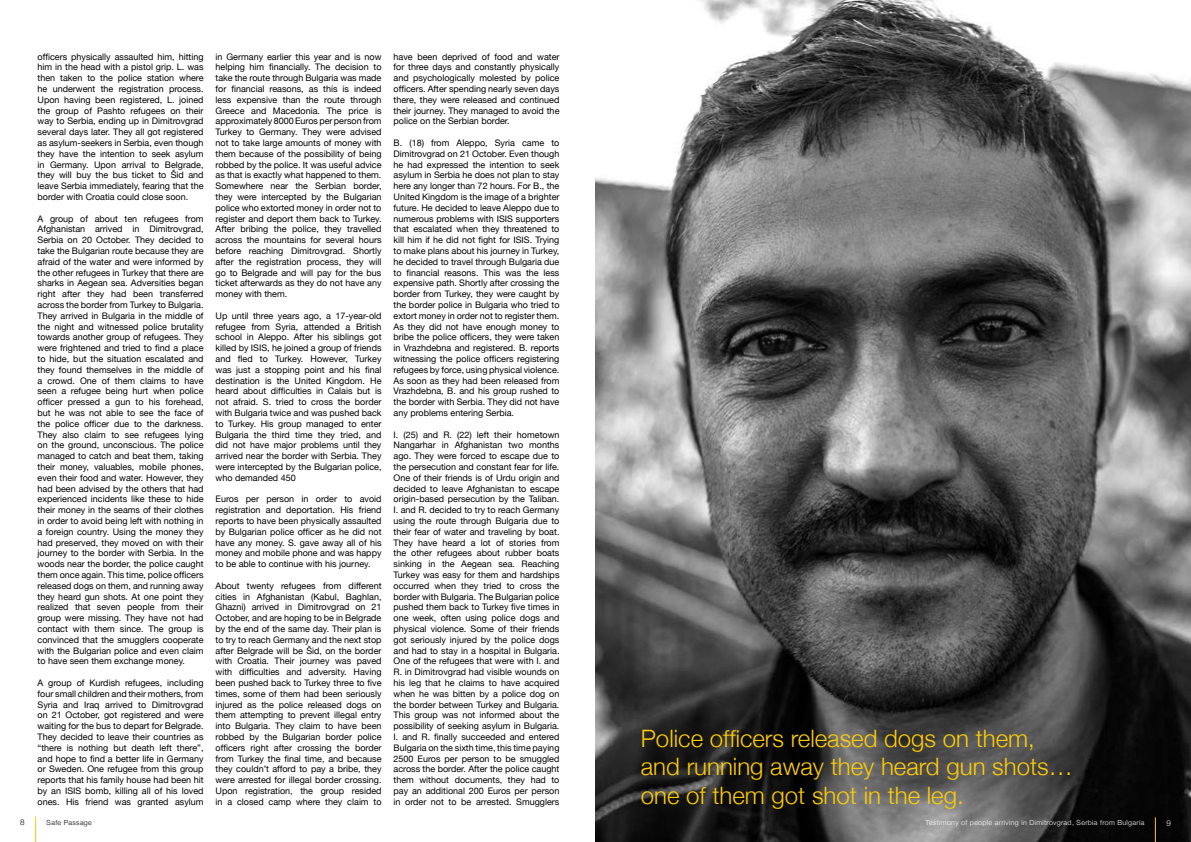
<style>
.page{position:relative;width:1191px;height:842px;background:#fff}
.page>*{position:absolute;margin:0;border:0;box-sizing:border-box;transform-origin:0 0}
.t1{font:300 24px/28.8px "Helvetica Neue";color:#ffcb05}
.t2{font:9px/10.8px "Helvetica Neue";color:#000;text-align:justify}
.t3{font:300 8px "Helvetica Neue";color:#fff}
.t4{font:300 8px "Helvetica Neue";color:#000}
.t5{font:300 7px "Helvetica Neue";letter-spacing:.05em;color:#fff}
.t6{font:300 7px "Helvetica Neue";letter-spacing:.05em;color:#000}
</style>
<div class="page">
<img style="left:595px;top:0;width:596px;height:842px">
<svg style="left:1155px;top:817px;width:1px;height:25px"></svg>
<svg style="left:35px;top:817px;width:1px;height:25px"></svg>
<p class="t2" style="left:38px;top:52px;width:167px">officers physically assaulted him, hitting him in the head with a pistol grip. L. was then taken to the police station where he underwent the registration process.<br>Upon having been registered, L. joined the group of Pashto refugees on their way to Serbia, ending up in Dimitrovgrad several days later. They all got registered as asylum-seekers in Serbia, even though they have the intention to seek asylum in Germany. Upon arrival to Belgrade, they will buy the bus ticket to Šid and leave Serbia immediately, fearing that the border with Croatia could close soon.</p>
<p class="t2" style="left:38px;top:214px;width:167px">A group of about ten refugees from Afghanistan arrived in Dimitrovgrad, Serbia on 20 October. They decided to take the Bulgarian route because they are afraid of the water and were informed by the other refugees in Turkey that there are sharks in Aegean sea. Adversities began right after they had been transferred across the border from Turkey to Bulgaria.<br>They arrived in Bulgaria in the middle of the night and witnessed police brutality towards another group of refugees. They were frightened and tried to find a place to hide, but the situation escalated and they found themselves in the middle of a crowd. One of them claims to have seen a refugee being hurt when police officer pressed a gun to his forehead, but he was not able to see the face of the police officer due to the darkness.<br>They also claim to see refugees lying on the ground, unconscious. The police managed to catch and beat them, taking their money, valuables, mobile phones, even their food and water. However, they had been advised by the others that had experienced incidents like these to hide their money in the seams of their clothes in order to avoid being left with nothing in a foreign country. Using the money they had preserved, they moved on with their journey to the border with Serbia. In the woods near the border, the police caught them once again. This time, police officers released dogs on them, and running away they heard gun shots. At one point they realized that seven people from their group were missing. They have not had contact with them since. The group is convinced that the smugglers cooperate with the Bulgarian police and even claim to have seen them exchange money.</p>
<p class="t2" style="left:38px;top:678px;width:167px">A group of Kurdish refugees, including four small children and their mothers, from Syria and Iraq arrived to Dimitrovgrad on 21 October, got registered and were waiting for the bus to depart for Belgrade.<br>They decided to leave their countries as “there is nothing but death left there”, and hope to find a better life in Germany or Sweden. One refugee from this group reports that his family house had been hit by an ISIS bomb, killing all of his loved ones. His friend was granted asylum</p>
<p class="t4" style="left:20px;top:816px;width:6px">8</p>
<p class="t6" style="left:47px;top:817px;width:47px">Safe Passage</p>
<p class="t2" style="left:215px;top:52px;width:167px">in Germany earlier this year and is now helping him financially. The decision to take the route through Bulgaria was made for financial reasons, as this is indeed less expensive than the route through Greece and Macedonia. The price is approximately 8000 Euros per person from Turkey to Germany. They were advised not to take large amounts of money with them because of the possibility of being robbed by the police. It was useful advice as that is exactly what happened to them.<br>Somewhere near the Serbian border, they were intercepted by the Bulgarian police who extorted money in order not to register and deport them back to Turkey.<br>After bribing the police, they travelled across the mountains for several hours before reaching Dimitrovgrad. Shortly after the registration process, they will go to Belgrade and will pay for the bus ticket afterwards as they do not have any money with them.</p>
<p class="t2" style="left:215px;top:311px;width:167px">Up until three years ago, a 17-year-old refugee from Syria, attended a British school in Aleppo. After his siblings got killed by ISIS, he joined a group of friends and fled to Turkey. However, Turkey was just a stopping point and his final destination is the United Kingdom. He heard about difficulties in Calais but is not afraid. S. tried to cross the border with Bulgaria twice and was pushed back to Turkey. His group managed to enter Bulgaria the third time they tried, and did not have major problems until they arrived near the border with Serbia. They were intercepted by the Bulgarian police, who demanded 450</p>
<p class="t2" style="left:215px;top:494px;width:167px">Euros per person in order to avoid registration and deportation. His friend reports to have been physically assaulted by Bulgarian police officer as he did not have any money. S. gave away all of his money and mobile phone and was happy to be able to continue with his journey.</p>
<p class="t2" style="left:215px;top:581px;width:167px">About twenty refugees from different cities in Afghanistan (Kabul, Baghlan, Ghazni) arrived in Dimitrovgrad on 21<br>October, and are hoping to be in Belgrade by the end of the same day. Their plan is to try to reach Germany and the next stop after Belgrade will be Šid, on the border with Croatia. Their journey was paved with difficulties and adversity. Having been pushed back to Turkey three to five times, some of them had been seriously injured as the police released dogs on them attempting to prevent illegal entry into Bulgaria. They claim to have been robbed by the Bulgarian border police officers right after crossing the border from Turkey the final time, and because they couldn’t afford to pay a bribe, they were arrested for illegal border crossing.<br>Upon registration, the group resided in a closed camp where they claim to</p>
<p class="t2" style="left:393px;top:52px;width:167px">have been deprived of food and water for three days and constantly physically and psychologically molested by police officers. After spending nearly seven days there, they were released and continued their journey. They managed to avoid the police on the Serbian border.</p>
<p class="t2" style="left:393px;top:138px;width:167px">B. (18) from Aleppo, Syria came to Dimitrovgrad on 21 October. Even though he had expressed the intention to seek asylum in Serbia he does not plan to stay here any longer than 72 hours. For B., the United Kingdom is the image of a brighter future. He decided to leave Aleppo due to numerous problems with ISIS supporters that escalated when they threatened to kill him if he did not fight for ISIS. Trying to make plans about his journey in Turkey, he decided to travel through Bulgaria due to financial reasons. This was the less expensive path. Shortly after crossing the border from Turkey, they were caught by the border police in Bulgaria who tried to extort money in order not to register them.<br>As they did not have enough money to bribe the police officers, they were taken in Vrazhdebna and registered. B. reports witnessing the police officers registering refugees by force, using physical violence.<br>As soon as they had been released from Vrazhdebna, B. and his group rushed to the border with Serbia. They did not have any problems entering Serbia.</p>
<p class="t2" style="left:393px;top:430px;width:167px">I. (25) and R. (22) left their hometown Nangarhar in Afghanistan two months ago. They were forced to escape due to the persecution and constant fear for life.<br>One of their friends is of Urdu origin and decided to leave Afghanistan to escape origin-based persecution by the Taliban.<br>I. and R. decided to try to reach Germany using the route through Bulgaria due to their fear of water and traveling by boat.<br>They have heard a lot of stories from the other refugees about rubber boats sinking in the Aegean sea. Reaching Turkey was easy for them and hardships occurred when they tried to cross the border with Bulgaria. The Bulgarian police pushed them back to Turkey five times in one week, often using police dogs and physical violence. Some of their friends got seriously injured by the police dogs and had to stay in a hospital in Bulgaria.<br>One of the refugees that were with I. and R. in Dimitrovgrad had visible wounds on his leg that he claims to have acquired when he was bitten by a police dog on the border between Turkey and Bulgaria.<br>This group was not informed about the possibility of seeking asylum in Bulgaria.<br>I. and R. finally succeeded and entered Bulgaria on the sixth time, this time paying 2500 Euros per person to be smuggled across the border. After the police caught them without documents, they had to pay an additional 200 Euros per person in order not to be arrested. Smugglers</p>
<h1 class="t1" style="left:641px;top:722px;width:433px">Police officers released dogs on them, and running away they heard gun shots… one of them got shot in the leg.</h1>
<p class="t5" style="left:925px;top:817px;width:220px">Testimony of people arriving in Dimitrovgrad, Serbia from Bulgaria</p>
<p class="t3" style="left:1166px;top:817px;width:6px">9</p>
</div>
